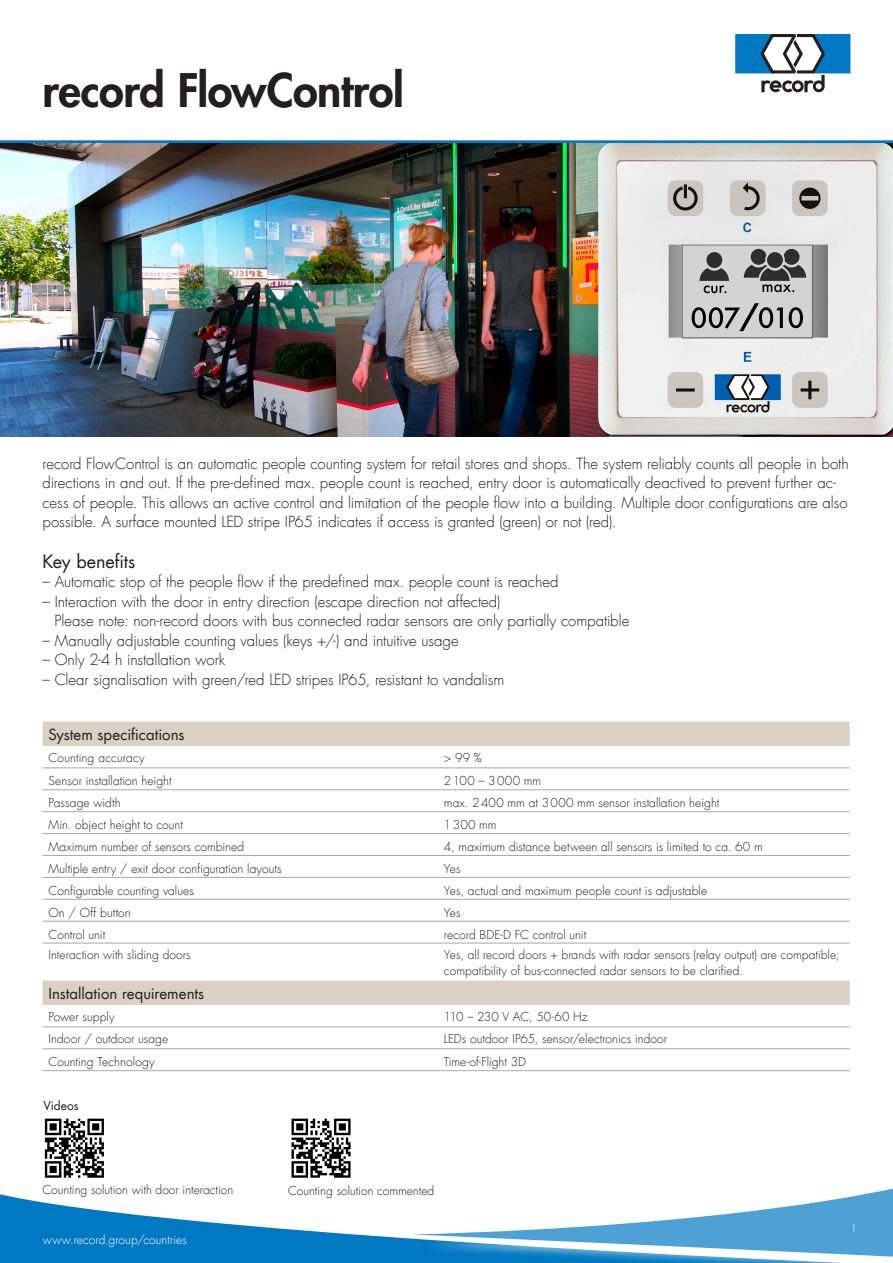
<style>
.page{position:relative;width:893px;height:1263px;background:#fff}
.page>*{position:absolute;margin:0;border:0;box-sizing:border-box;transform-origin:0 0}
.body{font:800 45px "Futura Std";letter-spacing:-.01em;color:#231f20}
.head_3rd{font:18px "Futura Com";letter-spacing:-.005em;color:#231f20}
.body-2{font:300 15px/19.5px "Futura Com";color:#231f20}
.head_3rd-2{font:300 15px/19.5px "Futura Com";letter-spacing:-.005em;color:#231f20}
.table_head_10pt_left{font:15px "Futura Com";color:#231f20}
.table_body_8pt_left{font:300 12px/15.6px "Futura Com";letter-spacing:.005em;color:#231f20}
.t1{font:300 12px "Futura Com";letter-spacing:.005em;color:#fff}
.table_body_8pt_left-2{font:300 12px "Futura Com";letter-spacing:-.015em;color:#231f20}
.table_body_8pt_left-3{font:300 12px "Futura Com";letter-spacing:.025em;color:#231f20}
.t2{font:12px "Futura Com";color:#231f20}
.t3{font:300 12px "Futura PT";color:#fff}
</style>
<div class="page">
<svg style="left:0;top:1194px;width:418px;height:69px;fill:#0079c2"></svg>
<div style="left:418px;top:1191px;width:475px;height:72px;background:#fff;opacity:.75"></div>
<svg style="left:411px;top:1188px;width:482px;height:68px"></svg>
<svg style="left:735px;top:34px;width:115px;height:58px"></svg>
<div style="left:0;top:140px;width:893px;height:5px;background:#0079c2"></div>
<img style="left:0;top:143px;width:893px;height:293px">
<svg style="left:44px;top:1118px;width:60px;height:60px"></svg>
<svg style="left:45px;top:1119px;width:59px;height:59px"></svg>
<svg style="left:291px;top:1119px;width:60px;height:59px"></svg>
<svg style="left:43px;top:722px;width:807px;height:283px"></svg>
<hr style="left:43px;top:768px;width:395px;height:1px;background:#a8a9ad">
<hr style="left:438px;top:768px;width:412px;height:1px;background:#a8a9ad">
<hr style="left:43px;top:789px;width:395px;height:1px;background:#a8a9ad">
<hr style="left:438px;top:789px;width:412px;height:1px;background:#a8a9ad">
<hr style="left:43px;top:811px;width:395px;height:1px;background:#a8a9ad">
<hr style="left:438px;top:811px;width:412px;height:1px;background:#a8a9ad">
<hr style="left:43px;top:833px;width:395px;height:1px;background:#a8a9ad">
<hr style="left:438px;top:833px;width:412px;height:1px;background:#a8a9ad">
<hr style="left:43px;top:855px;width:395px;height:1px;background:#a8a9ad">
<hr style="left:438px;top:855px;width:412px;height:1px;background:#a8a9ad">
<hr style="left:43px;top:877px;width:395px;height:1px;background:#a8a9ad">
<hr style="left:438px;top:877px;width:412px;height:1px;background:#a8a9ad">
<hr style="left:43px;top:899px;width:395px;height:1px;background:#a8a9ad">
<hr style="left:438px;top:899px;width:412px;height:1px;background:#a8a9ad">
<hr style="left:43px;top:921px;width:395px;height:1px;background:#a8a9ad">
<hr style="left:438px;top:921px;width:412px;height:1px;background:#a8a9ad">
<hr style="left:43px;top:943px;width:395px;height:1px;background:#a8a9ad">
<hr style="left:438px;top:943px;width:412px;height:1px;background:#a8a9ad">
<hr style="left:43px;top:1026px;width:395px;height:1px;background:#a8a9ad">
<hr style="left:438px;top:1026px;width:412px;height:1px;background:#a8a9ad">
<hr style="left:43px;top:1048px;width:395px;height:1px;background:#a8a9ad">
<hr style="left:438px;top:1048px;width:412px;height:1px;background:#a8a9ad">
<hr style="left:43px;top:1070px;width:395px;height:1px;background:#a8a9ad">
<hr style="left:438px;top:1070px;width:412px;height:1px;background:#a8a9ad">
<p class="body" style="left:43px;top:62px;width:363px">record FlowControl</p>
<p class="body-2" style="left:43px;top:454px;width:808px">record FlowControl is an automatic people counting system for retail stores and shops. The system reliably counts all people in both directions in and out. If the pre-defined max. people count is reached, entry door is automatically deactived to prevent further ac&shy;cess of people. This allows an active control and limitation of the people flow into a building. Multiple door configurations are also possible. A surface mounted LED stripe IP65 indicates if access is granted (green) or not (red).</p>
<p class="head_3rd" style="left:43px;top:549px;width:94px">Key benefits</p>
<p class="head_3rd-2" style="left:43px;top:572px;width:518px">– Automatic stop of the people flow if the predefined max. people count is reached</p>
<p class="head_3rd-2" style="left:55px;top:592px;width:576px;text-indent:-12px">– Interaction with the door in entry direction (escape direction not affected)<br>Please note: non-record doors with bus connected radar sensors are only partially compatible</p>
<p class="head_3rd-2" style="left:43px;top:631px;width:418px">– Manually adjustable counting values (keys +/-) and intuitive usage</p>
<p class="head_3rd-2" style="left:43px;top:650px;width:184px">– Only 2-4 h installation work</p>
<p class="head_3rd-2" style="left:43px;top:670px;width:463px">– Clear signalisation with green/red LED stripes IP65, resistant to vandalism</p>
<p class="table_head_10pt_left" style="left:49px;top:724px;width:137px">System specifications</p>
<p class="table_body_8pt_left" style="left:49px;top:750px;width:98px">Counting accuracy</p>
<p class="table_body_8pt_left" style="left:444px;top:750px;width:39px">&gt; 99 %</p>
<p class="table_body_8pt_left" style="left:49px;top:773px;width:125px">Sensor installation height</p>
<p class="table_body_8pt_left-3" style="left:444px;top:773px;width:99px">2100 – 3000 mm</p>
<p class="table_body_8pt_left" style="left:49px;top:795px;width:74px">Passage width</p>
<p class="table_body_8pt_left" style="left:444px;top:795px;width:277px">max. 2400 mm at 3000 mm sensor installation height</p>
<p class="table_body_8pt_left" style="left:49px;top:817px;width:136px">Min. object height to count</p>
<p class="table_body_8pt_left" style="left:444px;top:817px;width:54px">1300 mm</p>
<p class="table_body_8pt_left" style="left:49px;top:839px;width:197px">Maximum number of sensors combined</p>
<p class="table_body_8pt_left" style="left:444px;top:839px;width:320px">4, maximum distance between all sensors is limited to ca. 60 m</p>
<p class="table_body_8pt_left" style="left:49px;top:861px;width:235px">Multiple entry / exit door configuration layouts</p>
<p class="table_body_8pt_left" style="left:444px;top:861px;width:18px">Yes</p>
<p class="table_body_8pt_left" style="left:49px;top:883px;width:147px">Configurable counting values</p>
<p class="table_body_8pt_left" style="left:444px;top:883px;width:265px">Yes, actual and maximum people count is adjustable</p>
<p class="table_body_8pt_left" style="left:49px;top:904px;width:84px">On / Off button</p>
<p class="table_body_8pt_left" style="left:444px;top:904px;width:18px">Yes</p>
<p class="table_body_8pt_left" style="left:49px;top:926px;width:58px">Control unit</p>
<p class="table_body_8pt_left" style="left:444px;top:926px;width:144px">record BDE-D FC control unit</p>
<p class="table_body_8pt_left" style="left:49px;top:947px;width:144px">Interaction with sliding doors</p>
<p class="table_body_8pt_left" style="left:444px;top:947px;width:397px">Yes, all record doors + brands with radar sensors (relay output) are compatible; compatibility of bus-connected radar sensors to be clarified.</p>
<p class="table_head_10pt_left" style="left:49px;top:983px;width:157px">Installation requirements</p>
<p class="table_body_8pt_left" style="left:49px;top:1009px;width:68px">Power supply</p>
<p class="table_body_8pt_left-2" style="left:444px;top:1009px;width:145px">110 – 230 V AC, 50-60 Hz</p>
<p class="table_body_8pt_left" style="left:49px;top:1031px;width:121px">Indoor / outdoor usage</p>
<p class="table_body_8pt_left" style="left:444px;top:1031px;width:225px">LEDs outdoor IP65, sensor/electronics indoor</p>
<p class="table_body_8pt_left" style="left:49px;top:1054px;width:108px">Counting Technology</p>
<p class="table_body_8pt_left" style="left:444px;top:1054px;width:83px">Time-of-Flight 3D</p>
<p class="t2" style="left:44px;top:1097px;width:37px">Videos</p>
<p class="table_body_8pt_left" style="left:43px;top:1182px;width:192px">Counting solution with door interaction</p>
<p class="table_body_8pt_left" style="left:288px;top:1182px;width:148px">Counting solution commented</p>
<p class="t1" style="left:43px;top:1231px;width:145px">www.record.group/countries</p>
<p class="t3" style="left:850px;top:1221px;width:8px">1</p>
</div>
